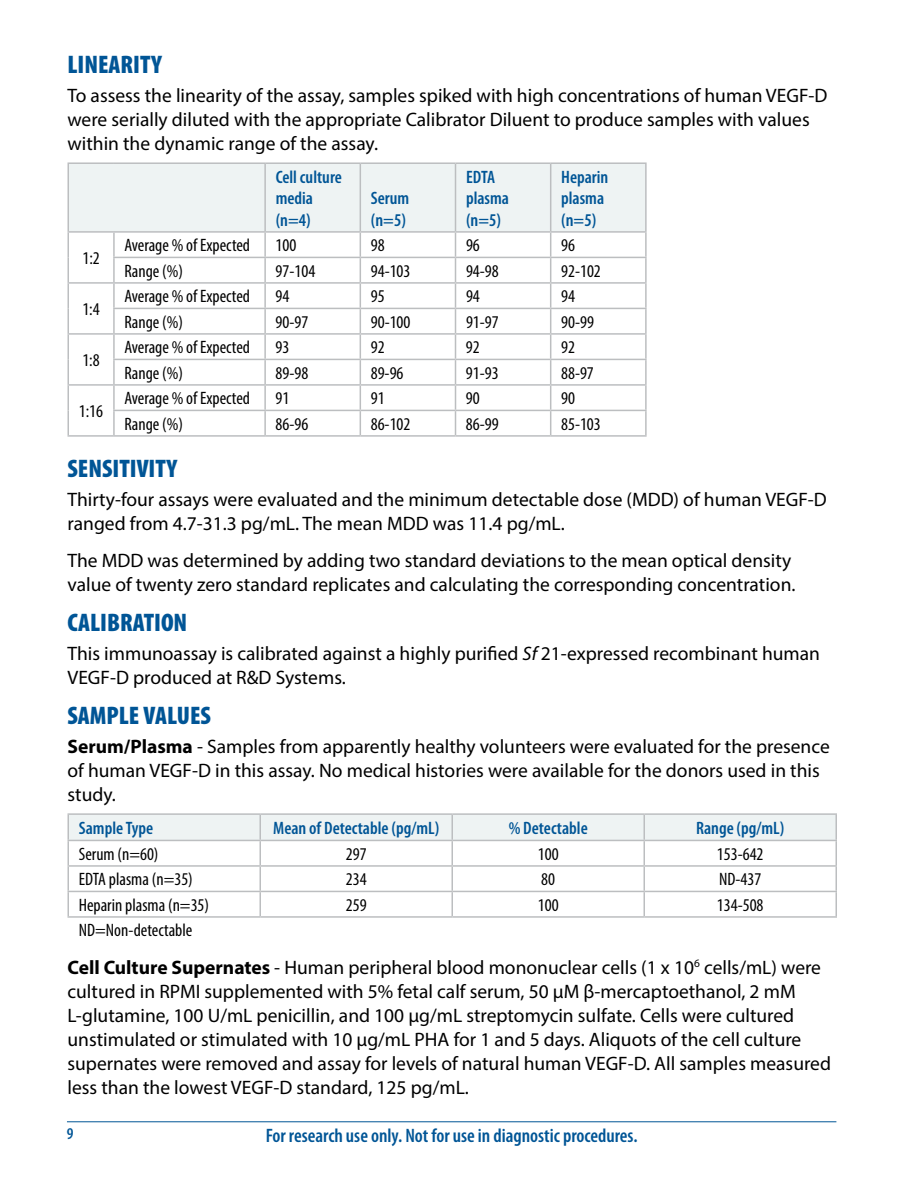
<style>
.page{position:relative;width:918px;height:1188px;background:#fff}
.page>*{position:absolute;margin:0;border:0;box-sizing:border-box;transform-origin:0 0}
.t1{font:900 condensed 25.5px "Myriad Pro";color:#005596}
.t2{font:19.5px/24px "Myriad Pro";color:#000}
.t3{font:600 condensed 19.5px "Myriad Pro";color:#005596}
.t4{font:condensed 18px "Myriad Pro";color:#000}
.t5{font:600 condensed 18px/21.6px "Myriad Pro";color:#005596}
.t6{font:600 condensed 16.5px "Myriad Pro";color:#005596}
.s1{font-style:italic}
.s2{font-weight:700}
</style>
<div class="page">
<hr style="left:67px;top:1121px;width:769px;height:1px;background:#005596">
<hr style="left:68px;top:162px;width:46px;height:2px;background:#bcbec0">
<hr style="left:114px;top:162px;width:151px;height:2px;background:#bcbec0">
<hr style="left:265px;top:162px;width:95px;height:2px;background:#bcbec0">
<hr style="left:360px;top:162px;width:96px;height:2px;background:#bcbec0">
<hr style="left:456px;top:162px;width:95px;height:2px;background:#bcbec0">
<hr style="left:551px;top:162px;width:96px;height:2px;background:#bcbec0">
<hr style="left:645px;top:164px;width:2px;height:67px;background:#bcbec0">
<hr style="left:551px;top:231px;width:96px;height:2px;background:#bcbec0">
<hr style="left:645px;top:233px;width:2px;height:24px;background:#bcbec0">
<hr style="left:551px;top:257px;width:96px;height:1px;background:#bcbec0">
<hr style="left:645px;top:258px;width:2px;height:24px;background:#bcbec0">
<hr style="left:551px;top:282px;width:96px;height:2px;background:#bcbec0">
<hr style="left:645px;top:284px;width:2px;height:24px;background:#bcbec0">
<hr style="left:551px;top:308px;width:96px;height:1px;background:#bcbec0">
<hr style="left:645px;top:309px;width:2px;height:24px;background:#bcbec0">
<hr style="left:551px;top:333px;width:96px;height:2px;background:#bcbec0">
<hr style="left:645px;top:335px;width:2px;height:24px;background:#bcbec0">
<hr style="left:551px;top:359px;width:96px;height:1px;background:#bcbec0">
<hr style="left:645px;top:360px;width:2px;height:24px;background:#bcbec0">
<hr style="left:551px;top:384px;width:96px;height:2px;background:#bcbec0">
<hr style="left:645px;top:386px;width:2px;height:24px;background:#bcbec0">
<hr style="left:551px;top:410px;width:96px;height:1px;background:#bcbec0">
<hr style="left:645px;top:411px;width:2px;height:24px;background:#bcbec0">
<hr style="left:114px;top:435px;width:151px;height:2px;background:#bcbec0">
<hr style="left:265px;top:435px;width:95px;height:2px;background:#bcbec0">
<hr style="left:360px;top:435px;width:96px;height:2px;background:#bcbec0">
<hr style="left:456px;top:435px;width:95px;height:2px;background:#bcbec0">
<hr style="left:551px;top:435px;width:96px;height:2px;background:#bcbec0">
<svg style="left:68px;top:163px;width:578px;height:272px"></svg>
<hr style="left:113px;top:411px;width:2px;height:24px;background:#bcbec0">
<hr style="left:68px;top:435px;width:46px;height:2px;background:#bcbec0">
<hr style="left:68px;top:813px;width:192px;height:2px;background:#bcbec0">
<hr style="left:260px;top:813px;width:192px;height:2px;background:#bcbec0">
<hr style="left:452px;top:813px;width:192px;height:2px;background:#bcbec0">
<hr style="left:644px;top:813px;width:193px;height:2px;background:#bcbec0">
<svg style="left:68px;top:814px;width:769px;height:102px"></svg>
<hr style="left:644px;top:916px;width:193px;height:2px;background:#bcbec0">
<hr style="left:68px;top:840px;width:192px;height:1px;background:#bcbec0">
<hr style="left:260px;top:840px;width:192px;height:1px;background:#bcbec0">
<hr style="left:452px;top:840px;width:192px;height:1px;background:#bcbec0">
<hr style="left:68px;top:865px;width:192px;height:2px;background:#bcbec0">
<hr style="left:260px;top:865px;width:192px;height:2px;background:#bcbec0">
<hr style="left:452px;top:865px;width:192px;height:2px;background:#bcbec0">
<hr style="left:68px;top:891px;width:192px;height:1px;background:#bcbec0">
<hr style="left:260px;top:891px;width:192px;height:1px;background:#bcbec0">
<hr style="left:452px;top:891px;width:192px;height:1px;background:#bcbec0">
<hr style="left:68px;top:916px;width:192px;height:2px;background:#bcbec0">
<hr style="left:260px;top:916px;width:192px;height:2px;background:#bcbec0">
<hr style="left:452px;top:916px;width:192px;height:2px;background:#bcbec0">
<h1 class="t1" style="left:68px;top:50px;width:96px">LINEARITY</h1>
<p class="t2" style="left:68px;top:83px;width:762px">To assess the linearity of the assay, samples spiked with high concentrations of human VEGF-D were serially diluted with the appropriate Calibrator Diluent to produce samples with values within the dynamic range of the assay.</p>
<p class="t5" style="left:276px;top:166px;width:68px">Cell culture media (n=4)</p>
<p class="t5" style="left:466px;top:166px;width:44px">EDTA plasma (n=5)</p>
<p class="t5" style="left:561px;top:166px;width:49px">Heparin plasma (n=5)</p>
<p class="t5" style="left:371px;top:188px;width:40px">Serum (n=5)</p>
<p class="t4" style="left:82px;top:247px;width:19px">1:2</p>
<p class="t4" style="left:82px;top:298px;width:19px">1:4</p>
<p class="t4" style="left:82px;top:349px;width:19px">1:8</p>
<p class="t4" style="left:124px;top:235px;width:127px">Average % of Expected</p>
<p class="t4" style="left:276px;top:235px;width:22px">100</p>
<p class="t4" style="left:371px;top:235px;width:15px">98</p>
<p class="t4" style="left:466px;top:235px;width:15px">96</p>
<p class="t4" style="left:561px;top:235px;width:15px">96</p>
<p class="t4" style="left:124px;top:260px;width:60px">Range (%)</p>
<p class="t4" style="left:276px;top:260px;width:41px">97-104</p>
<p class="t4" style="left:371px;top:260px;width:41px">94-103</p>
<p class="t4" style="left:466px;top:260px;width:34px">94-98</p>
<p class="t4" style="left:561px;top:260px;width:41px">92-102</p>
<p class="t4" style="left:124px;top:286px;width:127px">Average % of Expected</p>
<p class="t4" style="left:276px;top:286px;width:15px">94</p>
<p class="t4" style="left:371px;top:286px;width:15px">95</p>
<p class="t4" style="left:466px;top:286px;width:15px">94</p>
<p class="t4" style="left:561px;top:286px;width:15px">94</p>
<p class="t4" style="left:124px;top:311px;width:60px">Range (%)</p>
<p class="t4" style="left:276px;top:311px;width:34px">90-97</p>
<p class="t4" style="left:371px;top:311px;width:41px">90-100</p>
<p class="t4" style="left:466px;top:311px;width:34px">91-97</p>
<p class="t4" style="left:561px;top:311px;width:34px">90-99</p>
<p class="t4" style="left:124px;top:337px;width:127px">Average % of Expected</p>
<p class="t4" style="left:276px;top:337px;width:15px">93</p>
<p class="t4" style="left:371px;top:337px;width:15px">92</p>
<p class="t4" style="left:466px;top:337px;width:15px">92</p>
<p class="t4" style="left:561px;top:337px;width:15px">92</p>
<p class="t4" style="left:124px;top:362px;width:60px">Range (%)</p>
<p class="t4" style="left:276px;top:362px;width:34px">89-98</p>
<p class="t4" style="left:371px;top:362px;width:34px">89-96</p>
<p class="t4" style="left:466px;top:362px;width:34px">91-93</p>
<p class="t4" style="left:561px;top:362px;width:34px">88-97</p>
<p class="t4" style="left:124px;top:388px;width:127px">Average % of Expected</p>
<p class="t4" style="left:276px;top:388px;width:15px">91</p>
<p class="t4" style="left:371px;top:388px;width:15px">91</p>
<p class="t4" style="left:466px;top:388px;width:15px">90</p>
<p class="t4" style="left:561px;top:388px;width:15px">90</p>
<p class="t4" style="left:124px;top:413px;width:60px">Range (%)</p>
<p class="t4" style="left:276px;top:413px;width:34px">86-96</p>
<p class="t4" style="left:371px;top:413px;width:41px">86-102</p>
<p class="t4" style="left:466px;top:413px;width:34px">86-99</p>
<p class="t4" style="left:561px;top:413px;width:41px">85-103</p>
<h1 class="t1" style="left:68px;top:455px;width:111px">SENSITIVITY</h1>
<p class="t2" style="left:68px;top:487px;width:761px">Thirty-four assays were evaluated and the minimum detectable dose (MDD) of human VEGF-D ranged from 4.7-31.3 pg/mL. The mean MDD was 11.4 pg/mL.</p>
<p class="t2" style="left:68px;top:549px;width:730px">The MDD was determined by adding two standard deviations to the mean optical density value of twenty zero standard replicates and calculating the corresponding concentration.</p>
<h1 class="t1" style="left:68px;top:609px;width:121px">CALIBRATION</h1>
<p class="t2" style="left:68px;top:641px;width:754px">This immunoassay is calibrated against a highly purified <span class="s1">Sf</span> 21-expressed recombinant human<br>VEGF-D produced at R&amp;D Systems.</p>
<h1 class="t1" style="left:68px;top:701px;width:145px">SAMPLE VALUES</h1>
<p class="t2" style="left:68px;top:734px;width:764px"><span class="s2">Serum/Plasma</span> - Samples from apparently healthy volunteers were evaluated for the presence of human VEGF-D in this assay. No medical histories were available for the donors used in this study.</p>
<p class="t5" style="left:79px;top:817px;width:76px">Sample Type</p>
<p class="t5" style="left:273px;top:817px;width:168px">Mean of Detectable (pg/mL)</p>
<p class="t5" style="left:509px;top:817px;width:81px">% Detectable</p>
<p class="t5" style="left:696px;top:817px;width:90px">Range (pg/mL)</p>
<p class="t4" style="left:79px;top:843px;width:81px">Serum (n=60)</p>
<p class="t4" style="left:346px;top:843px;width:22px">297</p>
<p class="t4" style="left:538px;top:843px;width:22px">100</p>
<p class="t4" style="left:717px;top:843px;width:48px">153-642</p>
<p class="t4" style="left:79px;top:869px;width:116px">EDTA plasma (n=35)</p>
<p class="t4" style="left:346px;top:869px;width:22px">234</p>
<p class="t4" style="left:541px;top:869px;width:15px">80</p>
<p class="t4" style="left:719px;top:869px;width:44px">ND-437</p>
<p class="t4" style="left:79px;top:894px;width:132px">Heparin plasma (n=35)</p>
<p class="t4" style="left:346px;top:894px;width:22px">259</p>
<p class="t4" style="left:538px;top:894px;width:22px">100</p>
<p class="t4" style="left:717px;top:894px;width:48px">134-508</p>
<p class="t4" style="left:79px;top:920px;width:115px">ND=Non-detectable</p>
<p class="t2" style="left:67px;top:955px;width:765px"><span class="s2">Cell Culture Supernates</span> - Human peripheral blood mononuclear cells (1 x 10<sup>6</sup> cells/mL) were cultured in RPMI supplemented with 5% fetal calf serum, 50 μM β-mercaptoethanol, 2 mM L-glutamine, 100 U/mL penicillin, and 100 μg/mL streptomycin sulfate. Cells were cultured unstimulated or stimulated with 10 μg/mL PHA for 1 and 5 days. Aliquots of the cell culture supernates were removed and assay for levels of natural human VEGF-D. All samples measured less than the lowest VEGF-D standard, 125 pg/mL.</p>
<p class="t4" style="left:79px;top:400px;width:26px">1:16</p>
<p class="t6" style="left:67px;top:1125px;width:8px">9</p>
<p class="t3" style="left:266px;top:1125px;width:373px">For research use only. Not for use in diagnostic procedures.</p>
</div>
